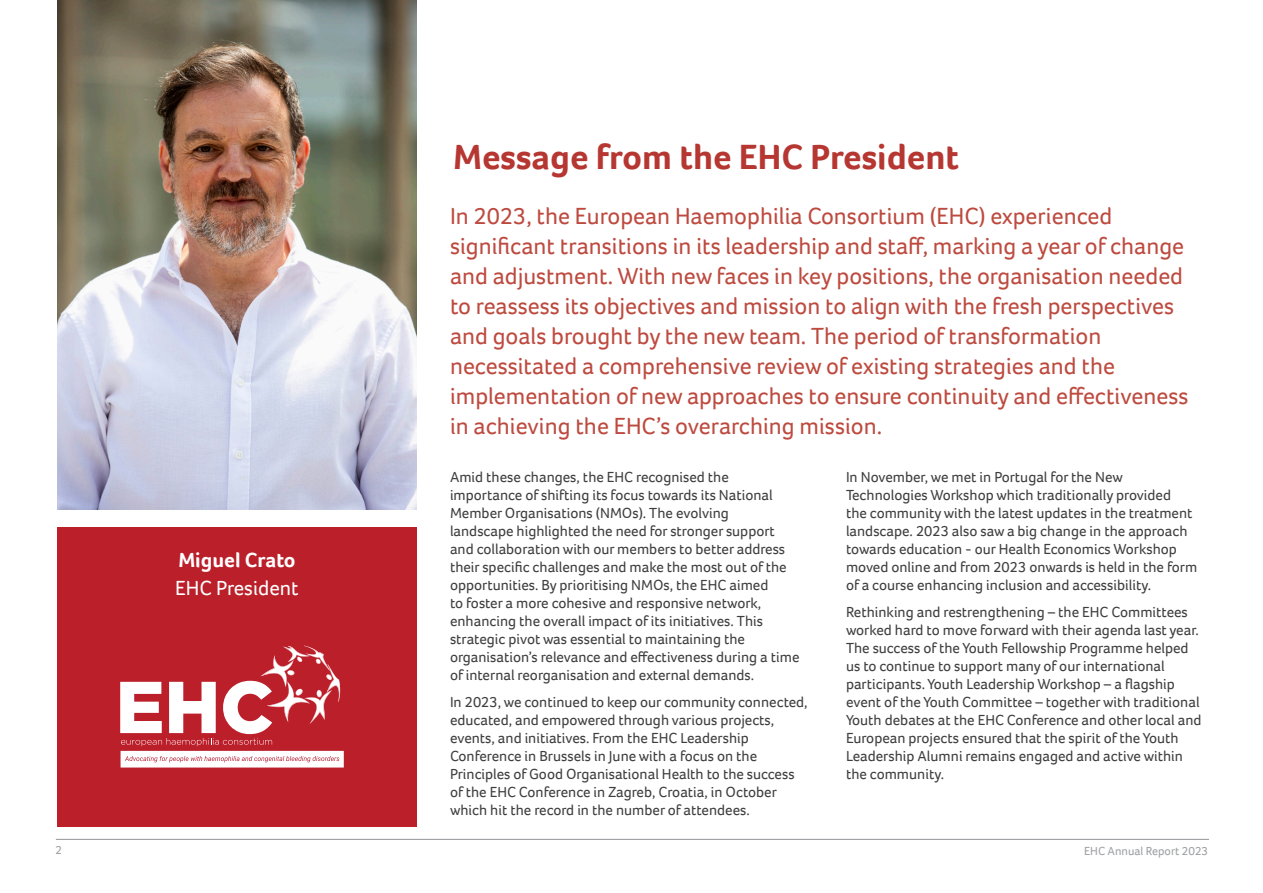
<style>
.page{position:relative;width:1263px;height:893px;background:#fff}
.page>*{position:absolute;margin:0;border:0;box-sizing:border-box;transform-origin:0 0}
.head{font:700 36px "Foco";color:#b63732}
.intro{font:24px/30px "Foco";color:#bd4a3f}
.bullets{font:21px "Foco";color:#fff}
.bullets-2{font:700 21px "Foco";color:#fff}
.body{font:15px/18px "Foco";color:#3e3e3f}
.t1{font:12px "Foco";color:#9d9fa2}
</style>
<div class="page">
<img style="left:57px;top:0;width:360px;height:509px">
<div style="left:57px;top:527px;width:360px;height:299px;background:#bb1f2a"></div>
<svg style="left:120px;top:645px;width:224px;height:122px"></svg>
<hr style="left:56px;top:839px;width:1153px;height:1px;background:#939598">
<p class="head" style="left:453px;top:133px;width:508px">Message from the EHC President</p>
<p class="bullets-2" style="left:178px;top:546px;width:119px">Miguel Crato</p>
<p class="bullets" style="left:175px;top:574px;width:125px">EHC President</p>
<p class="intro" style="left:450px;top:200px;width:740px">In 2023, the European Haemophilia Consortium (EHC) experienced significant transitions in its leadership and staff, marking a year of change and adjustment. With new faces in key positions, the organisation needed to reassess its objectives and mission to align with the fresh perspectives and goals brought by the new team. The period of transformation necessitated a comprehensive review of existing strategies and the implementation of new approaches to ensure continuity and effectiveness in achieving the EHC’s overarching mission.</p>
<p class="body" style="left:450px;top:468px;width:351px">Amid these changes, the EHC recognised the importance of shifting its focus towards its National Member Organisations (NMOs). The evolving<br>landscape highlighted the need for stronger support and collaboration with our members to better address their specific challenges and make the most out of the opportunities. By prioritising NMOs, the EHC aimed<br>to foster a more cohesive and responsive network, enhancing the overall impact of its initiatives. This strategic pivot was essential to maintaining the organisation’s relevance and effectiveness during a time of internal reorganisation and external demands.</p>
<p class="body" style="left:450px;top:693px;width:359px">In 2023, we continued to keep our community connected, educated, and empowered through various projects, events, and initiatives. From the EHC Leadership Conference in Brussels in June with a focus on the Principles of Good Organisational Health to the success of the EHC Conference in Zagreb, Croatia, in October which hit the record in the number of attendees.</p>
<p class="body" style="left:846px;top:468px;width:353px">In November, we met in Portugal for the New Technologies Workshop which traditionally provided<br>the community with the latest updates in the treatment landscape. 2023 also saw a big change in the approach towards education - our Health Economics Workshop moved online and from 2023 onwards is held in the form of a course enhancing inclusion and accessibility.</p>
<p class="body" style="left:846px;top:603px;width:357px">Rethinking and restrengthening – the EHC Committees worked hard to move forward with their agenda last year.<br>The success of the Youth Fellowship Programme helped us to continue to support many of our international participants. Youth Leadership Workshop – a flagship event of the Youth Committee – together with traditional Youth debates at the EHC Conference and other local and European projects ensured that the spirit of the Youth Leadership Alumni remains engaged and active within the community.</p>
<p class="t1" style="left:56px;top:841px;width:8px">2</p>
<p class="t1" style="left:1084px;top:843px;width:126px">EHC Annual Report 2023</p>
</div>
